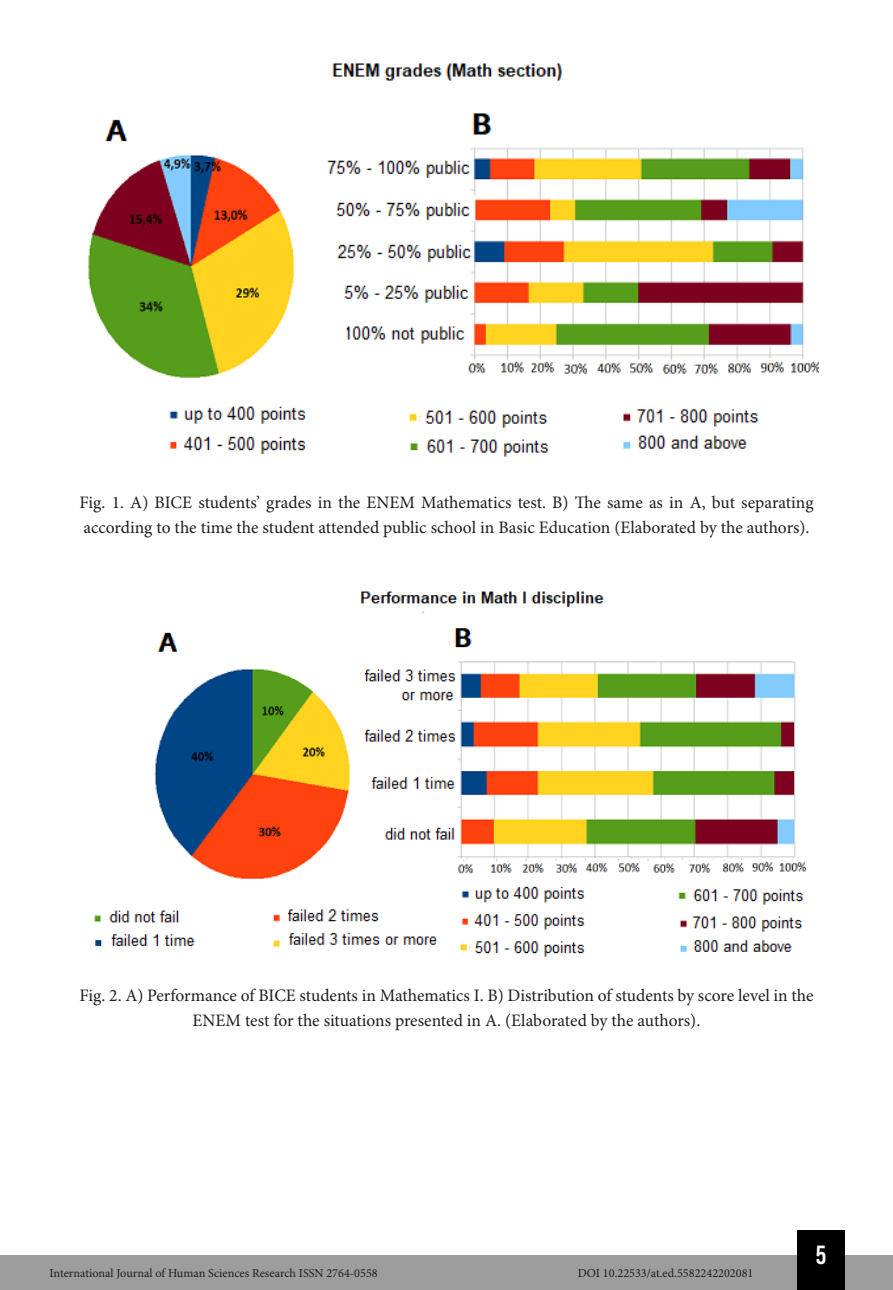
<style>
.page{position:relative;width:893px;height:1290px;background:#fff}
.page>*{position:absolute;margin:0;border:0;box-sizing:border-box;transform-origin:0 0}
.t1{font:26.25px "Bebas Kai";color:#fff}
.t2{font:17.5px/24.5px "Minion Pro";color:#1d1d1b}
.t3{font:12.25px "Minion Pro";color:#1d1d1b}
</style>
<div class="page">
<div style="left:0;top:1255px;width:893px;height:35px;background:#9d9d9d"></div>
<div style="left:797px;top:1230px;width:48px;height:60px;background:#000"></div>
<img style="left:88px;top:63px;width:731px;height:394px">
<img style="left:94px;top:591px;width:713px;height:366px">
<p class="t2" style="left:79px;top:491px;width:736px">Fig. 1. A) BICE students’ grades in the ENEM Mathematics test. B) The same as in A, but separating according to the time the student attended public school in Basic Education (Elaborated by the authors).</p>
<p class="t2" style="left:79px;top:984px;width:736px;text-align:center">Fig. 2. A) Performance of BICE students in Mathematics I. B) Distribution of students by score level in the<br>ENEM test for the situations presented in A. (Elaborated by the authors).</p>
<p class="t3" style="left:50px;top:1266px;width:330px">International Journal of Human Sciences Research ISSN 2764-0558</p>
<p class="t3" style="left:578px;top:1266px;width:177px">DOI 10.22533/at.ed.5582242202081</p>
<h1 class="t1" style="left:816px;top:1241px;width:12px">5</h1>
</div>
